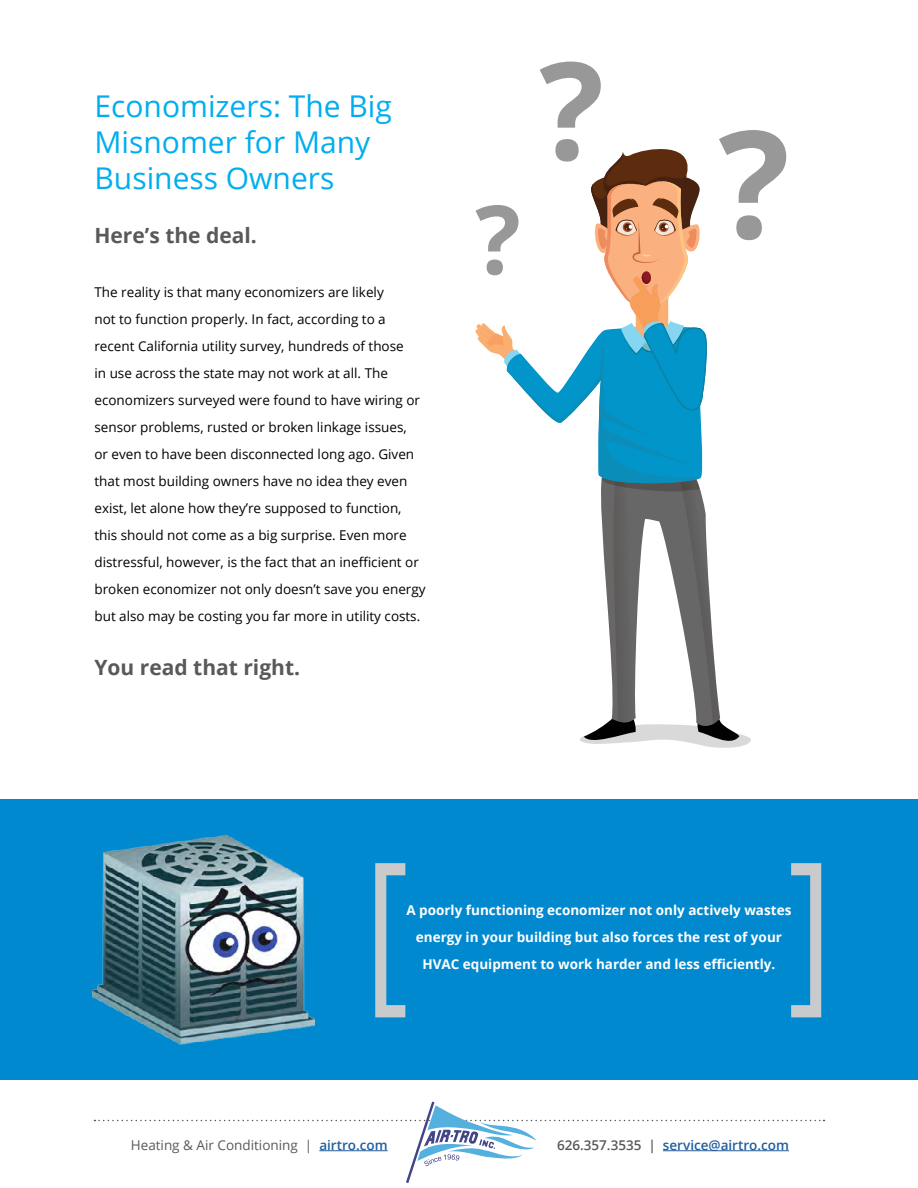
<style>
.page{position:relative;width:918px;height:1188px;background:#fff}
.page>*{position:absolute;margin:0;border:0;box-sizing:border-box;transform-origin:0 0}
.t1{font:176.85px "Open Sans";color:#c9cacc;scale:.76 1}
.t2{font:30px/36px "Open Sans";color:#00aeef}
.t3{font:700 21px "Open Sans";color:#58595b}
.t4{font:13.5px/27px "Open Sans";color:#000}
.t5{font:700 13.5px/27px "Open Sans";color:#fff;text-align:center}
.t6{font:13.5px "Open Sans";color:#58595b}
.t7{font:600 13.5px "Open Sans";color:#215e9e}
.s1{font-weight:600;color:#215e9e}
.s2{color:#58595b}
</style>
<div class="page">
<svg style="left:94px;top:1102px;width:731px;height:81px"></svg>
<div style="left:0;top:799px;width:918px;height:281px;background:#0089cf"></div>
<svg style="left:476px;top:62px;width:310px;height:686px"></svg>
<img style="left:93px;top:834px;width:221px;height:211px">
<h2 class="t2" style="left:94px;top:88px;width:299px">Economizers: The Big<br>Misnomer for Many<br>Business Owners</h2>
<p class="t3" style="left:94px;top:221px;width:164px">Here’s the deal.</p>
<p class="t4" style="left:94px;top:279px;width:291px">The reality is that many economizers are likely</p>
<p class="t4" style="left:94px;top:306px;width:333px">not to function properly. In fact, according to a recent California utility survey, hundreds of those<br>in use across the state may not work at all. The economizers surveyed were found to have wiring or sensor problems, rusted or broken linkage issues,<br>or even to have been disconnected long ago. Given that most building owners have no idea they even exist, let alone how they’re supposed to function, this should not come as a big surprise. Even more distressful, however, is the fact that an inefficient or broken economizer not only doesn’t save you energy but also may be costing you far more in utility costs.</p>
<p class="t3" style="left:94px;top:653px;width:207px">You read that right.</p>
<p class="t1" style="left:364px;top:804px;width:60px">[</p>
<p class="t5" style="left:406px;top:896px;width:386px">A poorly functioning economizer not only actively wastes</p>
<p class="t5" style="left:416px;top:923px;width:368px">energy in your building but also forces the rest of your<br>HVAC equipment to work harder and less efficiently.</p>
<p class="t6" style="left:131px;top:1136px;width:258px">Heating &amp; Air Conditioning | <span class="s1">airtro.com</span></p>
<p class="t7" style="left:557px;top:1136px;width:234px"><span class="s2">626.357.3535 |</span> service@airtro.com</p>
</div>
